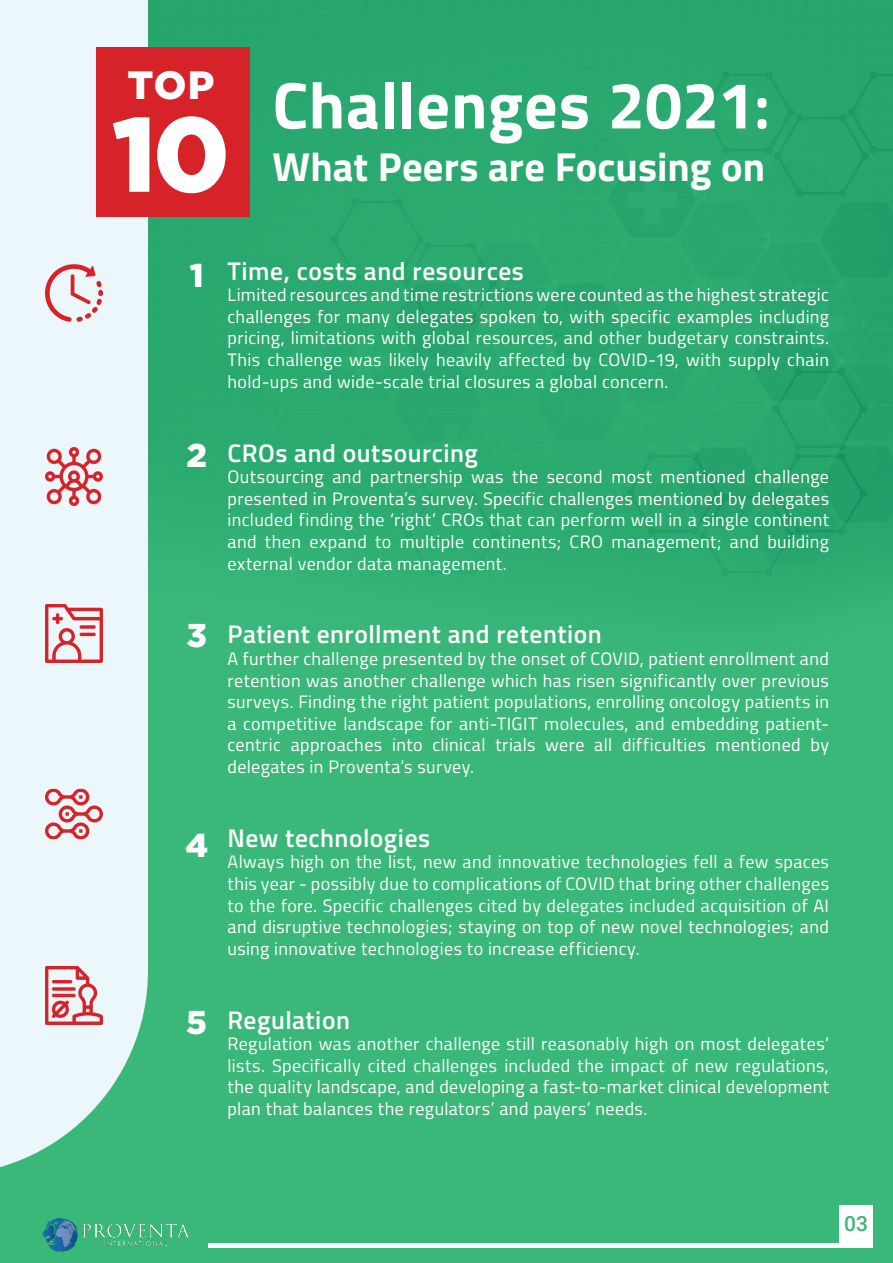
<style>
.page{position:relative;width:893px;height:1263px;background:#fff}
.page>*{position:absolute;margin:0;border:0;box-sizing:border-box;transform-origin:0 0}
.t1{font:900 105.6px "Gotham";color:#fff}
.t2{font:700 66px "Cairo";letter-spacing:.005em;color:#fff}
.t3{font:700 40.5px "Cairo";letter-spacing:.005em;color:#fff}
.t4{font:900 39.45px "Gotham";color:#fff}
.t5{font:900 33px "Gotham";color:#fff}
.t6{font:600 25.5px "Cairo";letter-spacing:.02em;color:#fff}
.t7{font:500 21px "Roboto";color:#3ab879}
.t8{font:18px/21.6px "Cairo";letter-spacing:.02em;color:#fff;text-align:justify}
.s1{font-family:"Calibri"}
</style>
<div class="page">
<img style="left:0;top:0;width:893px;height:1263px">
<svg style="left:0;top:0;width:148px;height:1175px;background:#ddf1ef"></svg>
<div style="left:96px;top:47px;width:153px;height:169px;background:#d62329"></div>
<img style="left:45px;top:264px;width:58px;height:58px">
<img style="left:45px;top:447px;width:58px;height:58px">
<img style="left:45px;top:605px;width:58px;height:57px">
<img style="left:45px;top:785px;width:58px;height:57px">
<img style="left:45px;top:966px;width:58px;height:58px">
<hr style="left:208px;top:1244px;width:664px;height:4px;background:#fff">
<img style="left:43px;top:1218px;width:147px;height:33px">
<div style="left:839px;top:1205px;width:33px;height:41px;background:#fff"></div>
<p class="t4" style="left:128px;top:62px;width:88px">TOP</p>
<p class="t1" style="left:112px;top:93px;width:120px">10</p>
<p class="t2" style="left:272px;top:52px;width:500px">Challenges 2021<span class="s1">:</span></p>
<p class="t3" style="left:272px;top:134px;width:494px">What Peers are Focusing on</p>
<p class="t5" style="left:190px;top:256px;width:15px">1</p>
<p class="t6" style="left:227px;top:252px;width:298px">Time, costs and resources</p>
<p class="t8" style="left:227px;top:284px;width:603px">Limited resources and time restrictions were counted as the highest strategic challenges for many delegates spoken to, with specific examples including pricing, limitations with global resources, and other budgetary constraints.<br>This challenge was likely heavily affected by COVID-19, with supply chain hold-ups and wide-scale trial closures a global concern.</p>
<p class="t5" style="left:186px;top:436px;width:22px">2</p>
<p class="t6" style="left:227px;top:433px;width:252px">CROs and outsourcing</p>
<p class="t8" style="left:227px;top:466px;width:603px">Outsourcing and partnership was the second most mentioned challenge presented in Proventa’s survey. Specific challenges mentioned by delegates included finding the ‘right’ CROs that can perform well in a single continent and then expand to multiple continents; CRO management; and building external vendor data management.</p>
<p class="t5" style="left:186px;top:616px;width:22px">3</p>
<p class="t6" style="left:227px;top:615px;width:376px">Patient enrollment and retention</p>
<p class="t8" style="left:227px;top:648px;width:603px">A further challenge presented by the onset of COVID, patient enrollment and retention was another challenge which has risen significantly over previous surveys. Finding the right patient populations, enrolling oncology patients in a competitive landscape for anti-TIGIT molecules, and embedding patient&shy;centric approaches into clinical trials were all difficulties mentioned by delegates in Proventa’s survey.</p>
<p class="t5" style="left:185px;top:826px;width:24px">4</p>
<p class="t6" style="left:227px;top:819px;width:204px">New technologies</p>
<p class="t8" style="left:227px;top:851px;width:603px">Always high on the list, new and innovative technologies fell a few spaces this year - possibly due to complications of COVID that bring other challenges to the fore. Specific challenges cited by delegates included acquisition of AI and disruptive technologies; staying on top of new novel technologies; and using innovative technologies to increase efficiency.</p>
<p class="t5" style="left:186px;top:1003px;width:22px">5</p>
<p class="t6" style="left:227px;top:1000px;width:124px">Regulation</p>
<p class="t8" style="left:227px;top:1033px;width:603px">Regulation was another challenge still reasonably high on most delegates’ lists. Specifically cited challenges included the impact of new regulations, the quality landscape, and developing a fast-to-market clinical development plan that balances the regulators’ and payers’ needs.</p>
<p class="t7" style="left:844px;top:1209px;width:25px">03</p>
</div>
